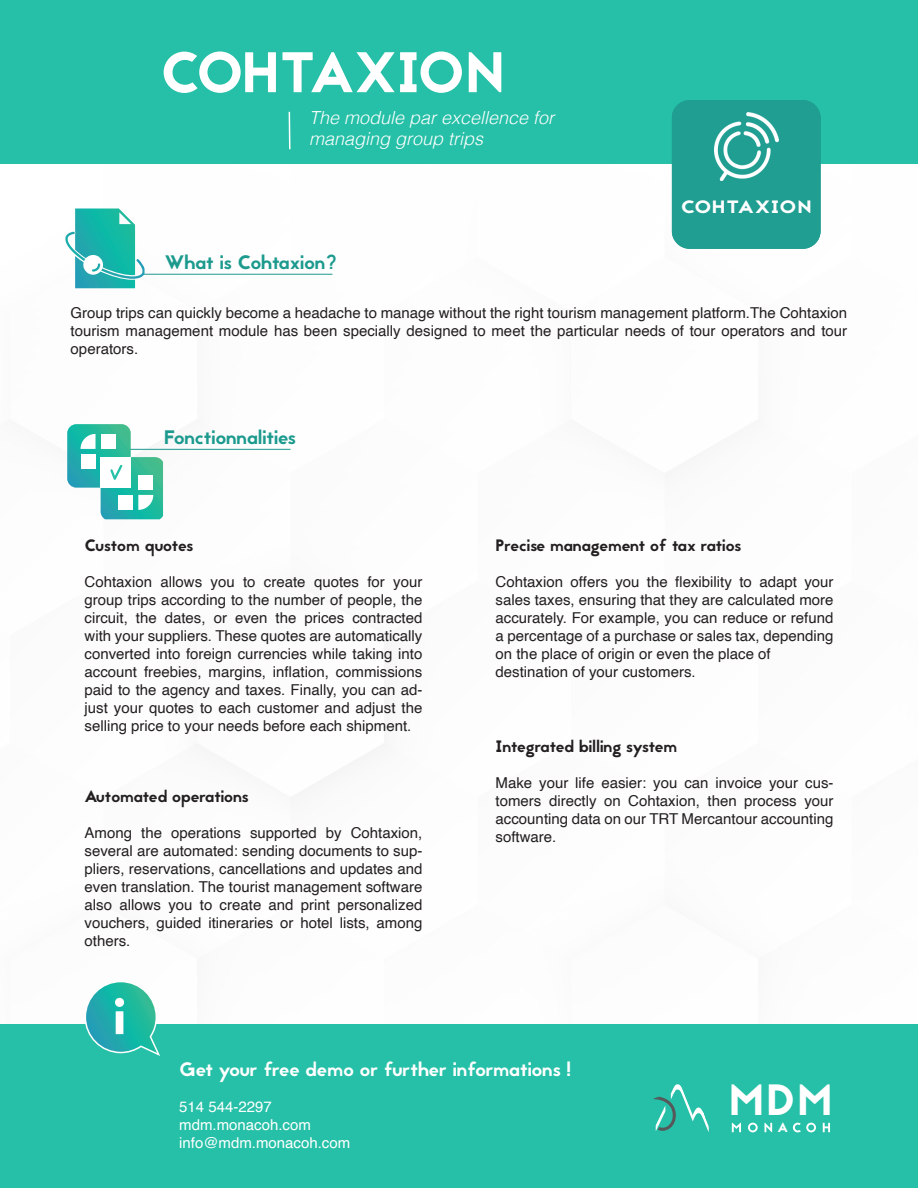
<style>
.page{position:relative;width:918px;height:1188px;background:#fff}
.page>*{position:absolute;margin:0;border:0;box-sizing:border-box;transform-origin:0 0}
.t1{font:57px "Jaapokki";letter-spacing:-.02em;color:#fff}
.t2{font:43.65px "Jaapokki";color:#fff}
.t3{font:19.5px "Jaapokki";color:#fff}
.t4{font:19.5px "Jaapokki";color:#1c9a8e}
.t5{font:italic 300 18px "Helvetica";color:#fff}
.t6{font:17.85px "Jaapokki";letter-spacing:.03em;color:#fff;scale:1.14 1}
.t7{font:16.5px "Jaapokki";color:#231f20}
.t8{font:15px/18px "Helvetica";color:#231f20;text-align:justify}
.t9{font:15px "Helvetica";color:#fff}
.t10{font:13.35px "Jaapokki";color:#fff}
</style>
<div class="page">
<hr style="left:142px;top:274px;width:190px;height:1px;background:#1c9a8e">
<div style="left:0;top:0;width:918px;height:163px;background:#25c0a7"></div>
<div style="left:672px;top:100px;width:149px;height:149px;background:#209e92"></div>
<img style="left:714px;top:113px;width:64px;height:67px">
<hr style="left:289px;top:112px;width:2px;height:37px;background:#fff">
<svg style="left:65px;top:208px;width:80px;height:80px"></svg>
<hr style="left:127px;top:449px;width:164px;height:1px;background:#1c9a8e">
<svg style="left:67px;top:424px;width:96px;height:95px"></svg>
<div style="left:118px;top:495px;width:15px;height:15px;background:#fff"></div>
<div style="left:138px;top:475px;width:15px;height:15px;background:#fff"></div>
<div style="left:0;top:1025px;width:918px;height:163px;background:#25c0a7"></div>
<svg style="left:84px;top:982px;width:77px;height:74px"></svg>
<div style="left:116px;top:999px;width:7px;height:7px;background:#fff;border-radius:50%"></div>
<div style="left:115px;top:998px;width:9px;height:9px;border:2px solid #fff;border-radius:50%"></div>
<div style="left:116px;top:1011px;width:7px;height:23px;background:#fff"></div>
<svg style="left:732px;top:1123px;width:9px;height:9px"></svg>
<svg style="left:748px;top:1123px;width:10px;height:9px"></svg>
<svg style="left:764px;top:1123px;width:8px;height:9px"></svg>
<svg style="left:793px;top:1123px;width:23px;height:9px"></svg>
<svg style="left:823px;top:1123px;width:7px;height:9px"></svg>
<svg style="left:653px;top:1084px;width:56px;height:48px"></svg>
<p class="t1" style="left:160px;top:33px;width:347px">COHTAXION</p>
<p class="t5" style="left:309px;top:102px;width:247px">The module par excellence for</p>
<p class="t5" style="left:309px;top:124px;width:176px">managing group trips</p>
<p class="t4" style="left:164px;top:249px;width:174px">What is Cohtaxion?</p>
<p class="t6" style="left:681px;top:194px;width:116px">COHTAXION</p>
<p class="t8" style="left:71px;top:304px;width:778px">Group trips can quickly become a headache to manage without the right tourism management platform.The Cohtaxion tourism management module has been specially designed to meet the particular needs of tour operators and tour operators.</p>
<p class="t4" style="left:164px;top:423px;width:133px">Fonctionnalities</p>
<p class="t7" style="left:85px;top:534px;width:110px">Custom quotes</p>
<p class="t8" style="left:85px;top:574px;width:339px">Cohtaxion allows you to create quotes for your group trips according to the number of people, the circuit, the dates, or even the prices contracted with your suppliers. These quotes are automatically converted into foreign currencies while taking into account freebies, margins, inflation, commissions paid to the agency and taxes. Finally, you can ad&shy;just your quotes to each customer and adjust the selling price to your needs before each shipment.</p>
<p class="t7" style="left:85px;top:785px;width:166px">Automated operations</p>
<p class="t8" style="left:85px;top:824px;width:339px">Among the operations supported by Cohtaxion, several are automated: sending documents to sup&shy;pliers, reservations, cancellations and updates and even translation. The tourist management software also allows you to create and print personalized vouchers, guided itineraries or hotel lists, among others.</p>
<p class="t7" style="left:496px;top:534px;width:247px">Precise management of tax ratios</p>
<p class="t8" style="left:496px;top:574px;width:339px">Cohtaxion offers you the flexibility to adapt your sales taxes, ensuring that they are calculated more accurately. For example, you can reduce or refund a percentage of a purchase or sales tax, depending on the place of origin or even the place of</p>
<p class="t8" style="left:496px;top:664px;width:202px">destination of your customers.</p>
<p class="t7" style="left:496px;top:735px;width:183px">Integrated billing system</p>
<p class="t8" style="left:496px;top:774px;width:339px">Make your life easier: you can invoice your cus&shy;tomers directly on Cohtaxion, then process your accounting data on our TRT Mercantour accounting software.</p>
<p class="t3" style="left:179px;top:1055px;width:393px">Get your free demo or further informations !</p>
<p class="t9" style="left:179px;top:1095px;width:94px">514 544-2297</p>
<p class="t9" style="left:179px;top:1113px;width:133px">mdm.monacoh.com</p>
<p class="t9" style="left:179px;top:1131px;width:173px">info@mdm.monacoh.com</p>
<p class="t2" style="left:729px;top:1069px;width:105px">MDM</p>
<p class="t10" style="left:778px;top:1118px;width:12px">A</p>
</div>
